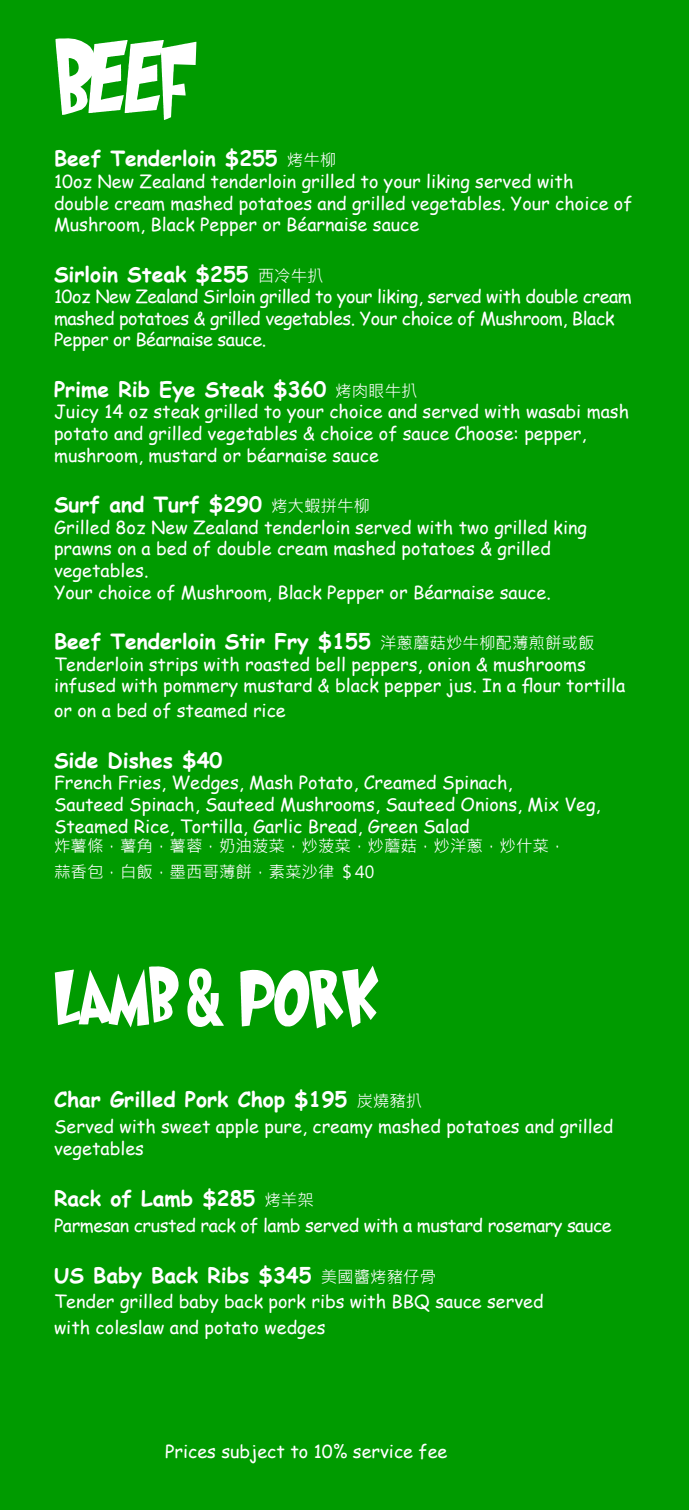
<style>
.page{position:relative;width:689px;height:1510px;background:#fff}
.page>*{position:absolute;margin:0;border:0;box-sizing:border-box;transform-origin:0 0}
.t1{font:90px "Grinched";color:#fff}
.t2{font:66px "Grinched";color:#fff}
.t3{font:700 21px "Comic Sans MS";color:#fff}
.t4{font:18px/21.6px "Comic Sans MS";color:#fff}
.t5{font:18px/21.6px "Comic Sans MS";letter-spacing:-.025em;color:#fff}
.t6{font:16.5px/25.2px "Microsoft Jheng Hei";color:#fff}
.s1{font-family:"Microsoft Jheng Hei";font-weight:400;font-size:16.5px}
</style>
<div class="page">
<div style="left:0;top:0;width:689px;height:1509px;background:#009b00"></div>
<h1 class="t1" style="left:54px;top:37px;width:136px">BEEF</h1>
<p class="t3" style="left:54px;top:143px;width:284px">Beef Tenderloin $255 <span class="s1">烤牛柳</span></p>
<p class="t4" style="left:54px;top:170px;width:580px">10oz New Zealand tenderloin grilled to your liking served with double cream mashed potatoes and grilled vegetables. Your choice of<br>Mushroom, Black Pepper or Béarnaise sauce</p>
<p class="t3" style="left:54px;top:258px;width:271px">Sirloin Steak $255 <span class="s1">西冷牛扒</span></p>
<p class="t5" style="left:54px;top:285px;width:579px">10oz New Zealand Sirloin grilled to your liking, served with double cream mashed potatoes &amp; grilled vegetables. Your choice of Mushroom, Black<br>Pepper or Béarnaise sauce.</p>
<p class="t3" style="left:54px;top:374px;width:365px">Prime Rib Eye Steak $360 <span class="s1">烤肉眼牛扒</span></p>
<p class="t4" style="left:54px;top:400px;width:576px">Juicy 14 oz steak grilled to your choice and served with wasabi mash potato and grilled vegetables &amp; choice of sauce Choose: pepper, mushroom, mustard or béarnaise sauce</p>
<p class="t3" style="left:54px;top:489px;width:317px">Surf and Turf $290 <span class="s1">烤大蝦拼牛柳</span></p>
<p class="t4" style="left:54px;top:516px;width:534px">Grilled 8oz New Zealand tenderloin served with two grilled king prawns on a bed of double cream mashed potatoes &amp; grilled vegetables.<br>Your choice of Mushroom, Black Pepper or Béarnaise sauce.</p>
<p class="t3" style="left:54px;top:626px;width:542px">Beef Tenderloin Stir Fry $155 <span class="s1">洋蔥蘑菇炒牛柳配薄煎餅或飯</span></p>
<p class="t4" style="left:54px;top:652px;width:573px">Tenderloin strips with roasted bell peppers, onion &amp; mushrooms infused with pommery mustard &amp; black pepper jus. In a flour tortilla</p>
<p class="t4" style="left:54px;top:699px;width:233px">or on a bed of steamed rice</p>
<p class="t3" style="left:54px;top:744px;width:170px">Side Dishes $40</p>
<p class="t4" style="left:54px;top:771px;width:548px">French Fries, Wedges, Mash Potato, Creamed Spinach,<br>Sauteed Spinach, Sauteed Mushrooms, Sauteed Onions, Mix Veg,<br>Steamed Rice, Tortilla, Garlic Bread, Green Salad</p>
<p class="t6" style="left:54px;top:833px;width:513px">炸薯條，薯角，薯蓉，奶油菠菜，炒菠菜，炒蘑菇，炒洋蔥，炒什菜，蒜香包，白飯，墨西哥薄餅，素菜沙律 ＄40</p>
<h2 class="t2" style="left:54px;top:965px;width:324px">LAMB ﹠ PORK</h2>
<p class="t3" style="left:54px;top:1084px;width:370px">Char Grilled Pork Chop $195 <span class="s1">炭燒豬扒</span></p>
<p class="t4" style="left:54px;top:1115px;width:561px">Served with sweet apple pure, creamy mashed potatoes and grilled vegetables</p>
<p class="t3" style="left:54px;top:1182px;width:261px">Rack of Lamb $285 <span class="s1">烤羊架</span></p>
<p class="t5" style="left:54px;top:1213px;width:559px">Parmesan crusted rack of lamb served with a mustard rosemary sauce</p>
<p class="t3" style="left:54px;top:1259px;width:384px">US Baby Back Ribs $345 <span class="s1">美國醬烤豬仔骨</span></p>
<p class="t4" style="left:54px;top:1288px;width:491px;line-height:25.8px">Tender grilled baby back pork ribs with BBQ sauce served with coleslaw and potato wedges</p>
<p class="t4" style="left:165px;top:1440px;width:284px">Prices subject to 10% service fee</p>
</div>
